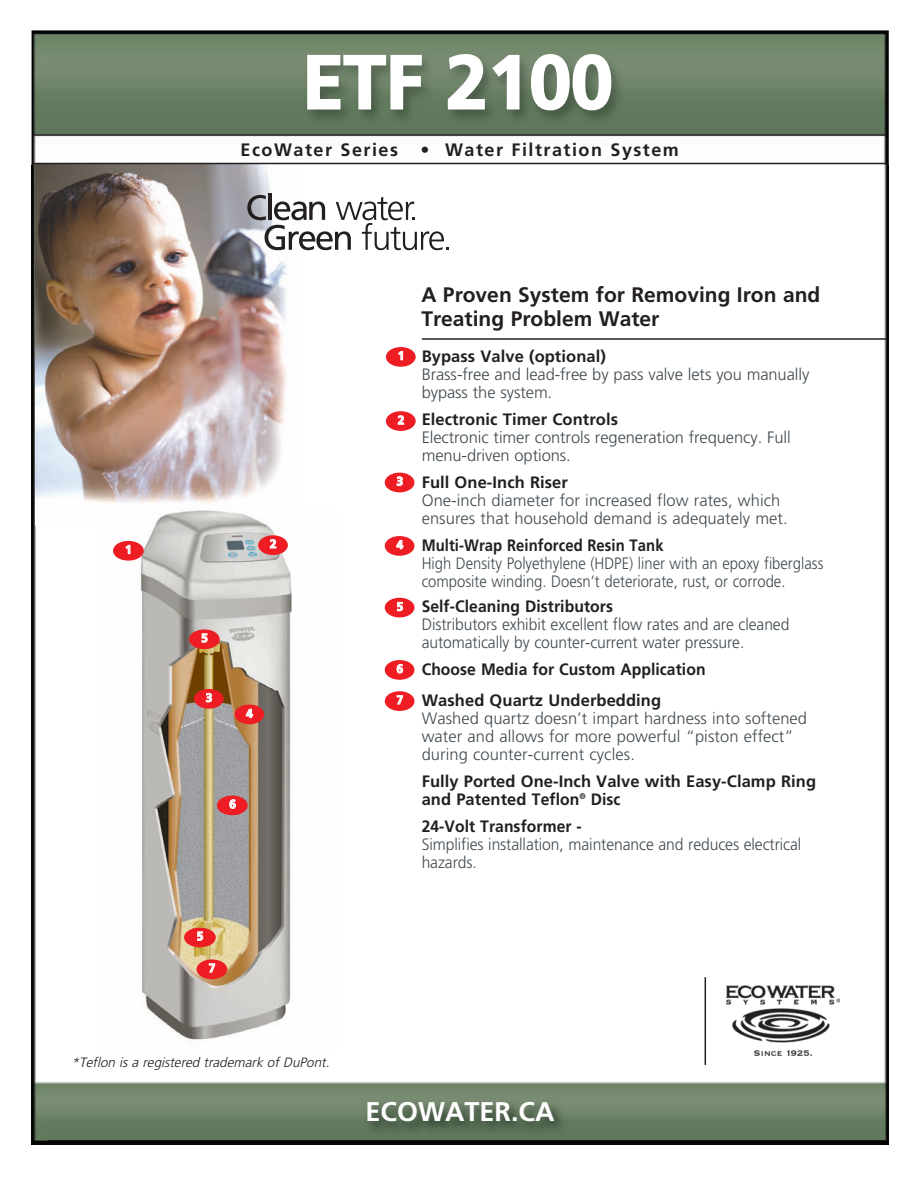
<style>
.page{position:relative;width:918px;height:1188px;background:#fff}
.page>*{position:absolute;margin:0;border:0;box-sizing:border-box;transform-origin:0 0}
.t1{font:700 75px "Frutiger";color:#fff}
.t2{font:700 27px "Frutiger";color:#fff}
.t3{font:700 21px/24px "Frutiger";color:#231f20}
.t4{font:700 18px "Frutiger";letter-spacing:.085em;color:#231f20}
.t5{font:300 16.5px/18px "Frutiger";color:#40494f}
.t6{font:300 16.5px/18px "Frutiger";color:#40494f;scale:.95 1}
.t7{font:700 16.5px/18px "Frutiger";letter-spacing:.005em;color:#231f20}
.t8{font:300 16.5px/18px "Frutiger";color:#40494f;scale:.9 1}
.t9{font:700 16.5px/31.5px "Frutiger";letter-spacing:.005em;color:#231f20;scale:.95 1}
.t10{font:700 16.5px "Frutiger";letter-spacing:.005em;color:#231f20;scale:.9 1}
.t11{font:italic 300 13.5px "Frutiger";color:#231f20}
.t12{font:700 12px "Frutiger";color:#fff}
</style>
<div class="page">
<img style="left:32px;top:165px;width:857px;height:980px">
<img style="left:36px;top:165px;width:267px;height:360px">
<img style="left:32px;top:30px;width:857px;height:135px">
<svg style="left:306px;top:54px;width:117px;height:57px;background:#81917e"></svg>
<svg style="left:447px;top:53px;width:74px;height:58px;background:#82927e"></svg>
<svg style="left:530px;top:53px;width:82px;height:59px;background:#82917f"></svg>
<hr style="left:33px;top:134px;width:854px;height:2px;background:#231f20">
<hr style="left:422px;top:338px;width:464px;height:2px;background:#231f20">
<hr style="left:705px;top:977px;width:1px;height:88px;background:#231f20">
<hr style="left:33px;top:163px;width:854px;height:1px;background:#231f20">
<img style="left:49px;top:1089px;width:835px;height:56px">
<img style="left:96px;top:508px;width:241px;height:543px">
<div style="left:420px;top:347px;width:416px;height:611px;background:#fff"></div>
<div style="left:386px;top:347px;width:30px;height:20px;background:#ee1d23;border-radius:50%"></div>
<svg style="left:398px;top:351px;width:5px;height:9px"></svg>
<div style="left:386px;top:411px;width:30px;height:20px;background:#ee1d23;border-radius:50%"></div>
<svg style="left:398px;top:415px;width:6px;height:10px"></svg>
<div style="left:385px;top:473px;width:29px;height:19px;background:#ee1d23;border-radius:50%"></div>
<svg style="left:397px;top:477px;width:6px;height:9px"></svg>
<div style="left:184px;top:928px;width:32px;height:19px;background:#ee1d23;border-radius:50%"></div>
<svg style="left:197px;top:932px;width:6px;height:9px"></svg>
<div style="left:385px;top:536px;width:29px;height:20px;background:#ee1d23;border-radius:50%"></div>
<svg style="left:396px;top:540px;width:7px;height:9px"></svg>
<div style="left:113px;top:541px;width:31px;height:20px;background:#ee1d23;border-radius:50%"></div>
<svg style="left:125px;top:545px;width:5px;height:9px"></svg>
<div style="left:258px;top:535px;width:30px;height:20px;background:#ee1d23;border-radius:50%"></div>
<svg style="left:270px;top:539px;width:6px;height:9px"></svg>
<div style="left:194px;top:689px;width:30px;height:20px;background:#ee1d23;border-radius:50%"></div>
<svg style="left:206px;top:693px;width:6px;height:9px"></svg>
<div style="left:235px;top:705px;width:29px;height:19px;background:#ee1d23;border-radius:50%"></div>
<svg style="left:246px;top:709px;width:7px;height:9px"></svg>
<div style="left:385px;top:598px;width:29px;height:19px;background:#ee1d23;border-radius:50%"></div>
<svg style="left:397px;top:602px;width:6px;height:9px"></svg>
<img style="left:726px;top:985px;width:113px;height:71px">
<div style="left:385px;top:660px;width:29px;height:20px;background:#ee1d23;border-radius:50%"></div>
<svg style="left:397px;top:664px;width:6px;height:9px"></svg>
<div style="left:385px;top:691px;width:29px;height:20px;background:#ee1d23;border-radius:50%"></div>
<svg style="left:397px;top:695px;width:6px;height:9px"></svg>
<div style="left:189px;top:629px;width:31px;height:20px;background:#ee1d23;border-radius:50%"></div>
<svg style="left:202px;top:633px;width:6px;height:10px"></svg>
<div style="left:217px;top:796px;width:31px;height:19px;background:#ee1d23;border-radius:50%"></div>
<svg style="left:229px;top:799px;width:7px;height:10px"></svg>
<div style="left:197px;top:959px;width:30px;height:20px;background:#ee1d23;border-radius:50%"></div>
<svg style="left:209px;top:963px;width:6px;height:10px"></svg>
<hr style="left:268px;top:194px;width:4px;height:26px;background:#231f20">
<svg style="left:247px;top:195px;width:202px;height:55px"></svg>
<h1 class="t1" style="left:302px;top:38px;width:312px">ETF 2100</h1>
<p class="t4" style="left:241px;top:139px;width:159px">EcoWater Series</p>
<p class="t4" style="left:421px;top:139px;width:260px">• Water Filtration System</p>
<p class="t12" style="left:125px;top:542px;width:8px">1</p>
<p class="t12" style="left:270px;top:537px;width:8px">2</p>
<p class="t12" style="left:201px;top:631px;width:8px">5</p>
<p class="t12" style="left:206px;top:691px;width:8px">3</p>
<p class="t12" style="left:246px;top:706px;width:8px">4</p>
<p class="t12" style="left:229px;top:797px;width:8px">6</p>
<p class="t12" style="left:197px;top:929px;width:8px">5</p>
<p class="t12" style="left:209px;top:961px;width:8px">7</p>
<p class="t11" style="left:72px;top:1055px;width:263px">*Teflon is a registered trademark of DuPont.</p>
<p class="t12" style="left:398px;top:349px;width:8px">1</p>
<p class="t12" style="left:398px;top:413px;width:8px">2</p>
<p class="t12" style="left:397px;top:474px;width:8px">3</p>
<p class="t12" style="left:397px;top:538px;width:8px">4</p>
<p class="t12" style="left:397px;top:599px;width:8px">5</p>
<p class="t12" style="left:397px;top:662px;width:8px">6</p>
<p class="t12" style="left:397px;top:693px;width:8px">7</p>
<p class="t3" style="left:421px;top:283px;width:400px">A Proven System for Removing Iron and<br>Treating Problem Water</p>
<p class="t7" style="left:422px;top:347px;width:186px">Bypass Valve (optional)</p>
<p class="t5" style="left:422px;top:365px;width:389px">Brass-free and lead-free by pass valve lets you manually bypass the system.</p>
<p class="t7" style="left:422px;top:410px;width:198px">Electronic Timer Controls</p>
<p class="t5" style="left:422px;top:428px;width:371px">Electronic timer controls regeneration frequency. Full menu-driven options.</p>
<p class="t7" style="left:422px;top:473px;width:148px">Full One-Inch Riser</p>
<p class="t5" style="left:422px;top:491px;width:368px">One-inch diameter for increased flow rates, which ensures that household demand is adequately met.</p>
<p class="t10" style="left:422px;top:535px;width:270px">Multi-Wrap Reinforced Resin Tank</p>
<p class="t8" style="left:422px;top:554px;width:448px">High Density Polyethylene (HDPE) liner with an epoxy fiberglass composite winding. Doesn’t deteriorate, rust, or corrode.</p>
<p class="t9" style="left:422px;top:590px;width:203px">Self-Cleaning Distributors</p>
<p class="t6" style="left:422px;top:615px;width:389px">Distributors exhibit excellent flow rates and are cleaned automatically by counter-current water pressure.</p>
<p class="t9" style="left:422px;top:653px;width:300px">Choose Media for Custom Application<br>Washed Quartz Underbedding</p>
<p class="t5" style="left:422px;top:710px;width:387px">Washed quartz doesn’t impart hardness into softened water and allows for more powerful “piston effect” during counter-current cycles.</p>
<p class="t7" style="left:422px;top:772px;width:396px">Fully Ported One-Inch Valve with Easy-Clamp Ring and Patented Teflon<sup>®</sup> Disc</p>
<p class="t9" style="left:422px;top:811px;width:170px">24-Volt Transformer -</p>
<p class="t6" style="left:422px;top:836px;width:401px">Simplifies installation, maintenance and reduces electrical hazards.</p>
<h2 class="t2" style="left:366px;top:1095px;width:191px">ECOWATER.CA</h2>
</div>
